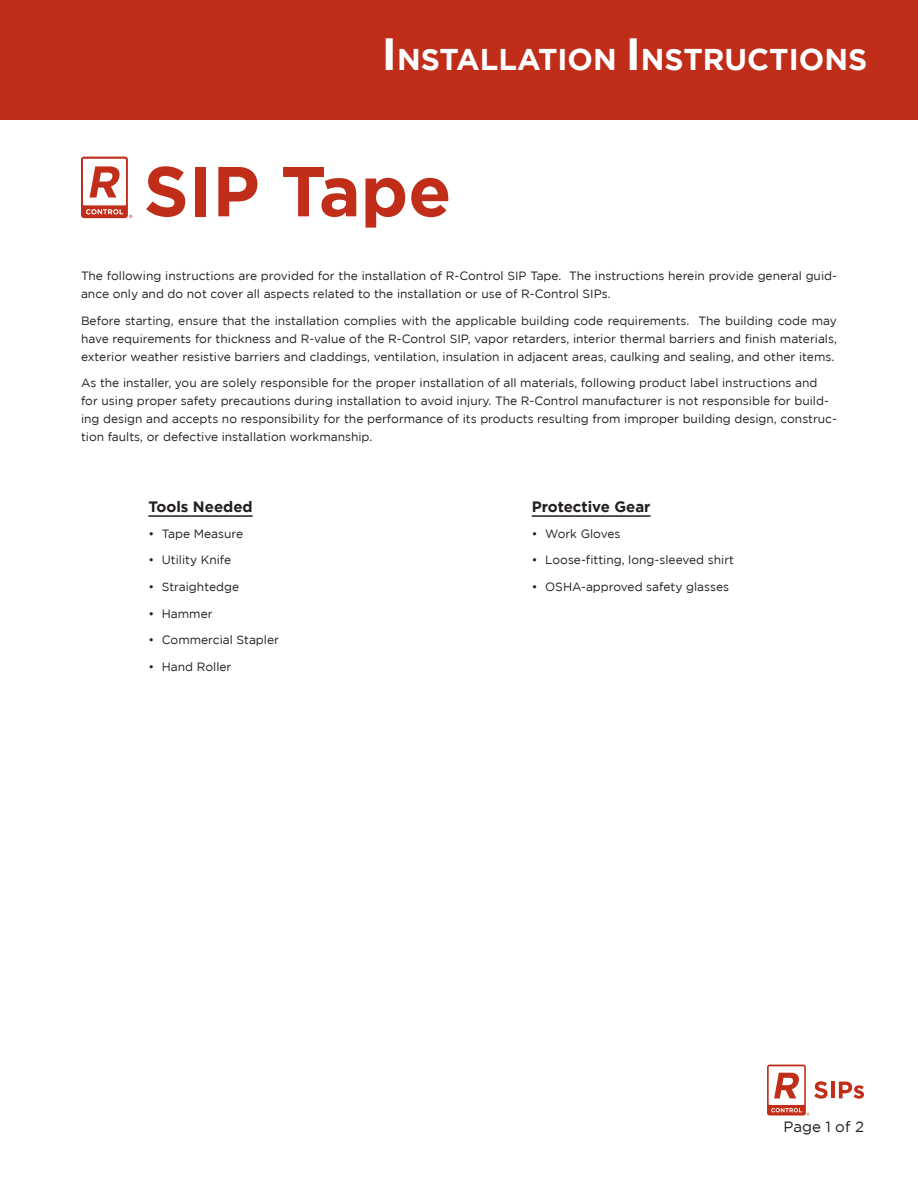
<style>
.page{position:relative;width:918px;height:1188px;background:#fff}
.page>*{position:absolute;margin:0;border:0;box-sizing:border-box;transform-origin:0 0}
.Specifications-Inden{font:700 70.5px "Gotham";color:#c02d19}
.t1{font:700 30px "Gotham";color:#fff}
.Body_Subhead{font:700 15px "Gotham";color:#231f20}
.Page_Number{font:15px "Gotham";color:#231f20}
.Body_Copy{font:12px/18px "Gotham";color:#231f20}
.s1{font-size:45px}
</style>
<div class="page">
<div style="left:0;top:0;width:918px;height:119px;background:#c02d19"></div>
<div style="left:767px;top:1065px;width:39px;height:51px;background:linear-gradient(to right,#c02d19,#c02d19);border-radius:3px"></div>
<div style="left:769px;top:1066px;width:35px;height:39px;background:#fff"></div>
<svg style="left:774px;top:1073px;width:25px;height:25px"></svg>
<svg style="left:771px;top:1108px;width:38px;height:8px"></svg>
<svg style="left:814px;top:1081px;width:14px;height:18px"></svg>
<hr style="left:831px;top:1082px;width:4px;height:16px;background:#c02d19">
<svg style="left:839px;top:1082px;width:25px;height:17px"></svg>
<svg style="left:81px;top:157px;width:47px;height:61px"></svg>
<div style="left:83px;top:159px;width:43px;height:46px;background:#fff"></div>
<svg style="left:86px;top:209px;width:37px;height:5px"></svg>
<svg style="left:90px;top:166px;width:30px;height:32px"></svg>
<hr style="left:148px;top:515px;width:105px;height:2px;background:#231f20">
<hr style="left:532px;top:515px;width:119px;height:2px;background:#231f20">
<p class="t1" style="left:382px;top:42px;width:487px"><span class="s1">I</span>NSTALLATION <span class="s1">I</span>NSTRUCTIONS</p>
<p class="Specifications-Inden" style="left:144px;top:151px;width:309px">SIP Tape</p>
<p class="Body_Copy" style="left:81px;top:266px;width:758px">The following instructions are provided for the installation of R-Control SIP Tape. The instructions herein provide general guid&shy;ance only and do not cover all aspects related to the installation or use of R-Control SIPs.</p>
<p class="Body_Copy" style="left:81px;top:311px;width:758px;text-align:justify">Before starting, ensure that the installation complies with the applicable building code requirements. The building code may have requirements for thickness and R-value of the R-Control SIP, vapor retarders, interior thermal barriers and finish materials, exterior weather resistive barriers and claddings, ventilation, insulation in adjacent areas, caulking and sealing, and other items.</p>
<p class="Body_Copy" style="left:81px;top:374px;width:758px">As the installer, you are solely responsible for the proper installation of all materials, following product label instructions and for using proper safety precautions during installation to avoid injury. The R-Control manufacturer is not responsible for build&shy;ing design and accepts no responsibility for the performance of its products resulting from improper building design, construc&shy;tion faults, or defective installation workmanship.</p>
<p class="Body_Subhead" style="left:148px;top:498px;width:106px">Tools Needed</p>
<p class="Body_Copy" style="left:148px;top:524px;width:96px">• Tape Measure</p>
<p class="Body_Copy" style="left:148px;top:551px;width:85px">• Utility Knife</p>
<p class="Body_Copy" style="left:148px;top:577px;width:92px">• Straightedge</p>
<p class="Body_Copy" style="left:148px;top:604px;width:66px">• Hammer</p>
<p class="Body_Copy" style="left:148px;top:631px;width:132px">• Commercial Stapler</p>
<p class="Body_Copy" style="left:148px;top:657px;width:85px">• Hand Roller</p>
<p class="Body_Subhead" style="left:532px;top:498px;width:120px">Protective Gear</p>
<p class="Body_Copy" style="left:532px;top:524px;width:90px">• Work Gloves</p>
<p class="Body_Copy" style="left:532px;top:551px;width:204px">• Loose-fitting, long-sleeved shirt</p>
<p class="Body_Copy" style="left:532px;top:577px;width:199px">• OSHA-approved safety glasses</p>
<p class="Page_Number" style="left:784px;top:1118px;width:82px">Page 1 of 2</p>
</div>
